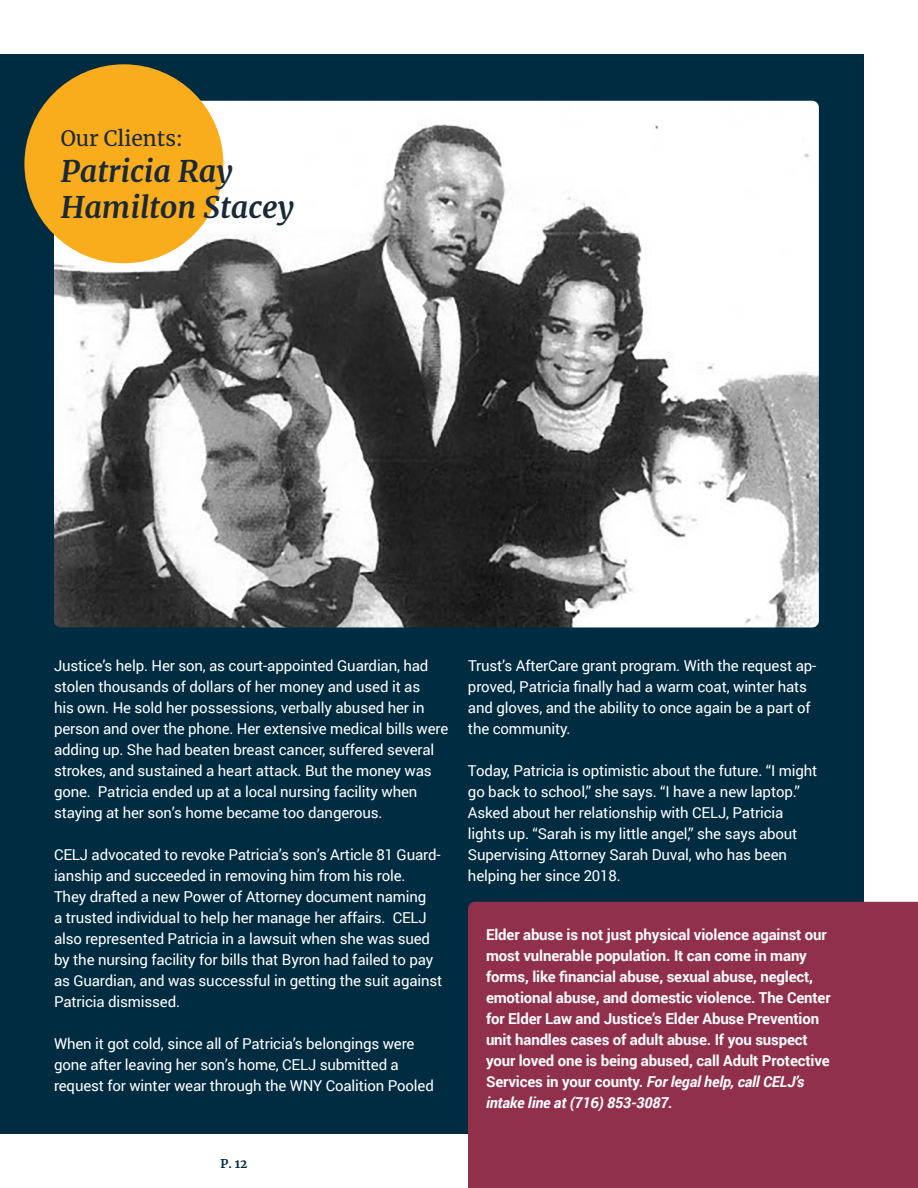
<style>
.page{position:relative;width:918px;height:1188px;background:#fff}
.page>*{position:absolute;margin:0;border:0;box-sizing:border-box;transform-origin:0 0}
.t1{font:italic 700 30px "Merriweather";color:#1a2937}
.t2{font:21px "Merriweather";color:#1a2937}
.t3{font:15px/21px "Roboto";letter-spacing:-.01em;color:#fff}
.t4{font:700 15px/21px "Roboto";letter-spacing:-.01em;color:#fff}
.t5{font:700 12px "Merriweather";color:#002c41}
.s1{font-style:italic}
</style>
<div class="page">
<div style="left:0;top:54px;width:864px;height:1080px;background:#002c41"></div>
<div style="left:468px;top:902px;width:450px;height:286px;background:#91304a"></div>
<img style="left:54px;top:101px;width:765px;height:526px">
<div style="left:24px;top:64px;width:199px;height:199px;background:#faad1c;border-radius:50%"></div>
<p class="t2" style="left:61px;top:124px;width:124px">Our Clients:</p>
<p class="t1" style="left:61px;top:150px;width:173px">Patricia Ray</p>
<p class="t1" style="left:61px;top:186px;width:235px">Hamilton Stacey</p>
<p class="t3" style="left:54px;top:655px;width:396px">Justice’s help. Her son, as court-appointed Guardian, had stolen thousands of dollars of her money and used it as<br>his own. He sold her possessions, verbally abused her in person and over the phone. Her extensive medical bills were adding up. She had beaten breast cancer, suffered several strokes, and sustained a heart attack. But the money was gone. Patricia ended up at a local nursing facility when staying at her son’s home became too dangerous.</p>
<p class="t3" style="left:54px;top:844px;width:390px">CELJ advocated to revoke Patricia’s son’s Article 81 Guard&shy;ianship and succeeded in removing him from his role.<br>They drafted a new Power of Attorney document naming<br>a trusted individual to help her manage her affairs. CELJ also represented Patricia in a lawsuit when she was sued by the nursing facility for bills that Byron had failed to pay as Guardian, and was successful in getting the suit against Patricia dismissed.</p>
<p class="t3" style="left:54px;top:1033px;width:381px">When it got cold, since all of Patricia’s belongings were gone after leaving her son’s home, CELJ submitted a request for winter wear through the WNY Coalition Pooled</p>
<p class="t5" style="left:220px;top:1156px;width:29px">P. 12</p>
<p class="t3" style="left:468px;top:655px;width:350px">Trust’s AfterCare grant program. With the request ap&shy;proved, Patricia finally had a warm coat, winter hats and gloves, and the ability to once again be a part of the community.</p>
<p class="t3" style="left:468px;top:760px;width:351px">Today, Patricia is optimistic about the future. “I might go back to school,” she says. “I have a new laptop.” Asked about her relationship with CELJ, Patricia lights up. “Sarah is my little angel,” she says about Supervising Attorney Sarah Duval, who has been helping her since 2018.</p>
<p class="t4" style="left:486px;top:923px;width:346px">Elder abuse is not just physical violence against our most vulnerable population. It can come in many forms, like financial abuse, sexual abuse, neglect, emotional abuse, and domestic violence. The Center for Elder Law and Justice’s Elder Abuse Prevention unit handles cases of adult abuse. If you suspect your loved one is being abused, call Adult Protective Services in your county. <span class="s1">For legal help, call CELJ’s intake line at (716) 853-3087.</span></p>
</div>
